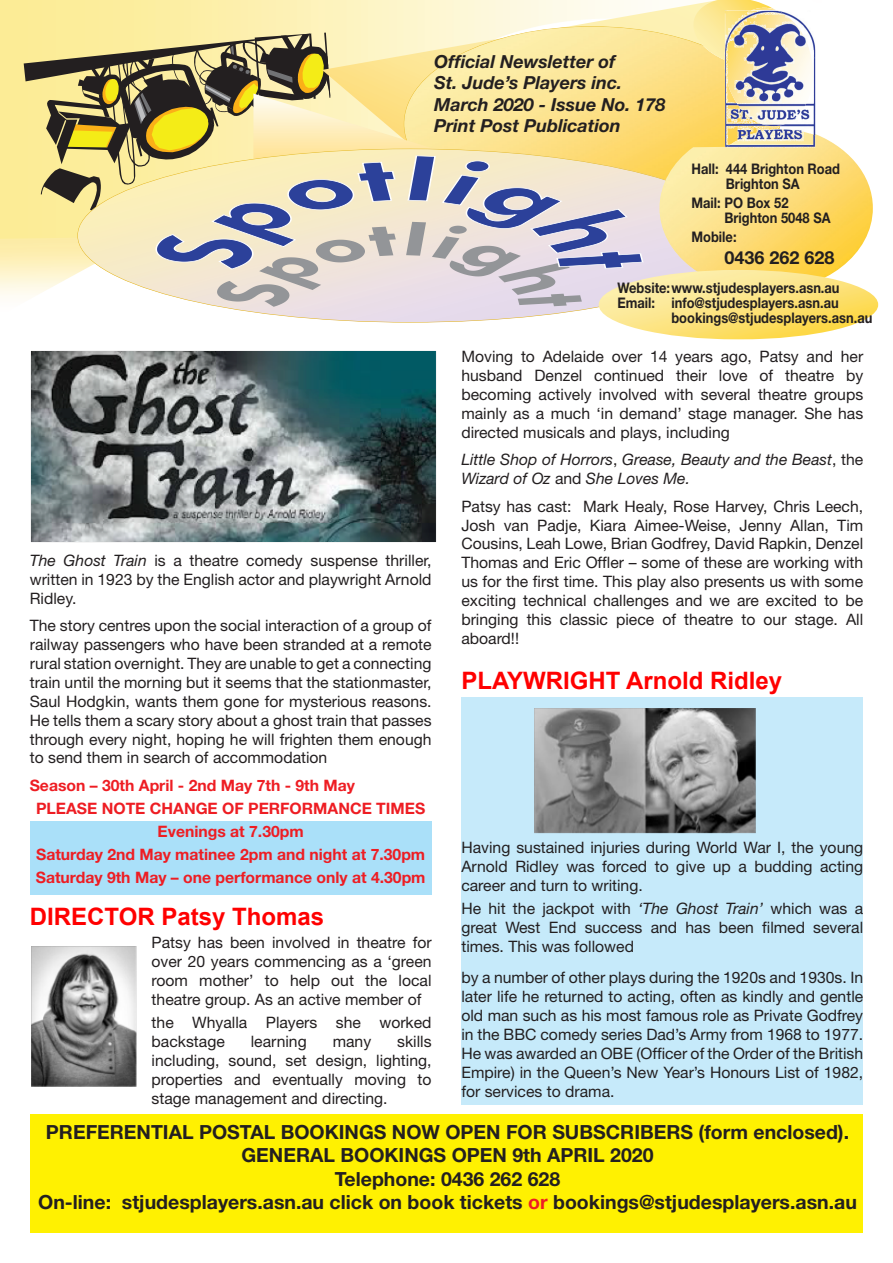
<style>
.page{position:relative;width:893px;height:1263px;background:#fff}
.page>*{position:absolute;margin:0;border:0;box-sizing:border-box;transform-origin:0 0}
.Plain_Text{font:700 24px "Arial";color:#f00}
.t1{font:700 19.5px/23.4px "Helvetica Neue LT";color:#231f20;text-align:center}
.t2{font:italic 700 18px/21.6px "Helvetica Neue LT";color:#231f20}
.t3{font:700 18px "Helvetica Neue LT";color:#231f20}
.t4{font:15.75px/18.9px "Helvetica Neue LT";color:#231f20;text-align:justify}
.t5{font:700 15.75px "Helvetica Neue LT";color:#ee1d23}
.t6{font:italic 15.75px/18.9px "Helvetica Neue LT";color:#231f20}
.t7{font:700 14.7px/15px "Helvetica Neue LT";color:#231f20;text-align:center;scale:.88 1}
.s1{font-style:italic}
.s2{font-style:normal}
.s3{color:#ee1d23}
</style>
<div class="page">
<div style="left:461px;top:697px;width:402px;height:407px;background:#c6eafa"></div>
<div style="left:30px;top:821px;width:402px;height:73px;background:#aae0f9"></div>
<img style="left:322px;top:0;width:370px;height:94px">
<svg style="left:404px;top:26px;width:320px;height:106px"></svg>
<svg style="left:396px;top:94px;width:295px;height:55px"></svg>
<svg style="left:221px;top:149px;width:438px;height:174px"></svg>
<svg style="left:406px;top:155px;width:237px;height:151px"></svg>
<img style="left:659px;top:132px;width:214px;height:138px">
<svg style="left:24px;top:33px;width:372px;height:274px"></svg>
<img style="left:692px;top:0;width:80px;height:60px">
<img style="left:724px;top:8px;width:55px;height:140px">
<img style="left:778px;top:126px;width:39px;height:9px">
<img style="left:726px;top:129px;width:89px;height:19px">
<img style="left:725px;top:11px;width:91px;height:115px">
<div style="left:30px;top:1114px;width:832px;height:119px;background:#fff101"></div>
<div style="left:811px;top:9px;width:12px;height:6px;background:#fff"></div>
<svg style="left:724px;top:11px;width:4px;height:3px"></svg>
<img style="left:599px;top:270px;width:279px;height:69px">
<img style="left:31px;top:351px;width:406px;height:191px">
<img style="left:31px;top:946px;width:106px;height:141px">
<img style="left:534px;top:708px;width:222px;height:125px">
<p class="t2" style="left:434px;top:50px;width:183px">Official Newsletter of</p>
<p class="t2" style="left:434px;top:72px;width:190px">St. Jude’s Players inc.</p>
<p class="t2" style="left:434px;top:93px;width:233px">March 2020 - Issue No. 178<br>Print Post Publication</p>
<p class="t7" style="left:691px;top:161px;width:170px">Hall: 444 Brighton Road<br>Brighton SA</p>
<p class="t7" style="left:724px;top:195px;width:122px;text-align:left;text-indent:-33px">Mail: PO Box 52<br>Brighton 5048 SA</p>
<p class="t7" style="left:691px;top:229px;width:53px">Mobile:</p>
<p class="t3" style="left:724px;top:246px;width:112px">0436 262 628</p>
<p class="t4" style="left:30px;top:551px;width:403px"><span class="s1">The Ghost Train</span> is a theatre comedy suspense thriller, written in 1923 by the English actor and playwright Arnold Ridley.</p>
<p class="t4" style="left:30px;top:616px;width:403px">The story centres upon the social interaction of a group of railway passengers who have been stranded at a remote rural station overnight. They are unable to get a connecting train until the morning but it seems that the stationmaster, Saul Hodgkin, wants them gone for mysterious reasons.<br>He tells them a scary story about a ghost train that passes through every night, hoping he will frighten them enough to send them in search of accommodation</p>
<p class="t5" style="left:30px;top:775px;width:327px">Season – 30th April - 2nd May 7th - 9th May</p>
<p class="t5" style="left:36px;top:799px;width:391px">PLEASE NOTE CHANGE OF PERFORMANCE TIMES</p>
<p class="t5" style="left:158px;top:822px;width:148px">Evenings at 7.30pm</p>
<p class="t5" style="left:36px;top:845px;width:391px">Saturday 2nd May matinee 2pm and night at 7.30pm</p>
<p class="t5" style="left:36px;top:868px;width:391px">Saturday 9th May – one performance only at 4.30pm</p>
<p class="Plain_Text" style="left:30px;top:901px;width:296px">DIRECTOR Patsy Thomas</p>
<p class="t4" style="left:152px;top:933px;width:281px">Patsy has been involved in theatre for over 20 years commencing as a ‘green room mother’ to help out the local theatre group. As an active member of</p>
<p class="t4" style="left:152px;top:1013px;width:281px">the Whyalla Players she worked backstage</p>
<p class="t4" style="left:152px;top:1032px;width:281px;text-indent:246px">skills including, sound, set design, lighting, properties and eventually moving to stage management and directing.</p>
<p class="t4" style="left:251px;top:1032px;width:57px">learning</p>
<p class="t4" style="left:333px;top:1032px;width:40px">many</p>
<p class="t7" style="left:617px;top:279px;width:254px">Website:www.stjudesplayers.asn.au</p>
<p class="t7" style="left:617px;top:294px;width:253px">Email: info@stjudesplayers.asn.au</p>
<p class="t7" style="left:671px;top:309px;width:230px">bookings@stjudesplayers.asn.au</p>
<p class="t4" style="left:461px;top:347px;width:403px">Moving to Adelaide over 14 years ago, Patsy and her husband Denzel continued their love of theatre by becoming actively involved with several theatre groups mainly as a much ‘in demand’ stage manager. She has directed musicals and plays, including</p>
<p class="t6" style="left:461px;top:450px;width:403px">Little Shop of Horrors<span class="s2">,</span> Grease, Beauty and the Beast<span class="s2">, the<br></span>Wizard of Oz <span class="s2">and</span> She Loves Me.</p>
<p class="t4" style="left:461px;top:496px;width:403px">Patsy has cast: Mark Healy, Rose Harvey, Chris Leech, Josh van Padje, Kiara Aimee-Weise, Jenny Allan, Tim Cousins, Leah Lowe, Brian Godfrey, David Rapkin, Denzel Thomas and Eric Offler – some of these are working with us for the first time. This play also presents us with some exciting technical challenges and we are excited to be bringing this classic piece of theatre to our stage. All aboard!!</p>
<p class="Plain_Text" style="left:461px;top:665px;width:322px">PLAYWRIGHT Arnold Ridley</p>
<p class="t4" style="left:461px;top:837px;width:403px">Having sustained injuries during World War I, the young Arnold Ridley was forced to give up a budding acting career and turn to writing.</p>
<p class="t4" style="left:461px;top:898px;width:403px">He hit the jackpot with <span class="s1">‘The Ghost Train’</span> which was a great West End success and has been filmed several times. This was followed</p>
<p class="t4" style="left:461px;top:968px;width:403px">by a number of other plays during the 1920s and 1930s. In later life he returned to acting, often as kindly and gentle old man such as his most famous role as Private Godfrey in the BBC comedy series Dad’s Army from 1968 to 1977.<br>He was awarded an OBE (Officer of the Order of the British Empire) in the Queen’s New Year’s Honours List of 1982, for services to drama.</p>
<p class="t1" style="left:46px;top:1120px;width:805px">PREFERENTIAL POSTAL BOOKINGS NOW OPEN FOR SUBSCRIBERS (form enclosed).</p>
<p class="t1" style="left:241px;top:1143px;width:414px">GENERAL BOOKINGS OPEN 9th APRIL 2020</p>
<p class="t1" style="left:38px;top:1167px;width:820px">Telephone: 0436 262 628<br>On-line: stjudesplayers.asn.au click on book tickets <span class="s3">or</span> bookings@stjudesplayers.asn.au</p>
</div>
